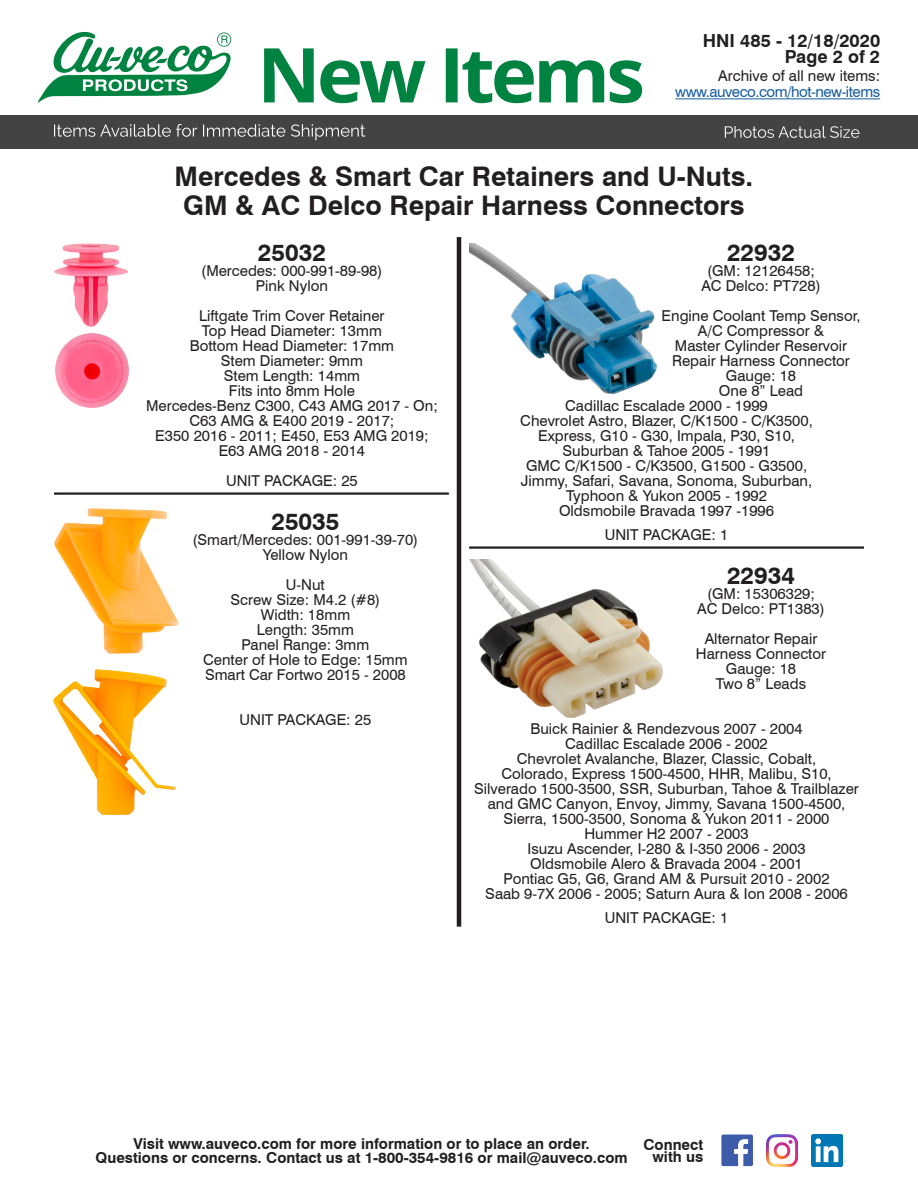
<style>
.page{position:relative;width:918px;height:1188px;background:#fff}
.page>*{position:absolute;margin:0;border:0;box-sizing:border-box;transform-origin:0 0}
.Header_18pt{font:700 27px "Swiss 721 BT";color:#231f20}
.head_2_indent{font:700 24px "Swiss 721 BT";color:#231f20}
.head__75_indent{font:700 24px "Swiss 721 BT";color:#231f20}
.head_1_indent{font:700 24px "Swiss 721 BT";color:#231f20}
.t1{font:700 18px "Swiss 721 BT";color:#231f20}
.body_center{font:15px/15px "Swiss 721 BT";color:#231f20;text-align:center}
.body__75_indent{font:15px/15px "Swiss 721 BT";color:#231f20;text-align:center}
.body_1_5_indent{font:15px/15px "Swiss 721 BT";color:#231f20;text-align:center}
.body_1_indent{font:15px "Swiss 721 BT";color:#231f20}
.t2{font:700 15px/13.5px "Swiss 721 BT";color:#231f20;text-align:center}
.t3{font:15px "Swiss 721 BT";letter-spacing:-.03em;color:#175d9e}
</style>
<div class="page">
<svg style="left:721px;top:1135px;width:32px;height:31px"></svg>
<img style="left:767px;top:1135px;width:31px;height:31px">
<img style="left:812px;top:1135px;width:34px;height:31px">
<div style="left:0;top:115px;width:918px;height:34px;background:#434343"></div>
<svg style="left:54px;top:124px;width:311px;height:16px"></svg>
<svg style="left:725px;top:126px;width:134px;height:12px"></svg>
<svg style="left:264px;top:48px;width:378px;height:55px"></svg>
<svg style="left:38px;top:32px;width:193px;height:71px"></svg>
<hr style="left:675px;top:98px;width:205px;height:1px;background:#175d9e">
<hr style="left:457px;top:237px;width:4px;height:690px;background:#231f20">
<hr style="left:54px;top:492px;width:395px;height:3px;background:#231f20">
<hr style="left:469px;top:546px;width:395px;height:3px;background:#231f20">
<img style="left:54px;top:243px;width:73px;height:84px">
<img style="left:55px;top:334px;width:73px;height:73px">
<img style="left:469px;top:243px;width:188px;height:150px">
<img style="left:469px;top:560px;width:194px;height:157px">
<img style="left:54px;top:509px;width:125px;height:144px">
<img style="left:54px;top:669px;width:122px;height:145px">
<p class="t1" style="left:703px;top:29px;width:179px">HNI 485 - 12/18/2020</p>
<p class="t1" style="left:785px;top:46px;width:97px">Page 2 of 2</p>
<p class="body_center" style="left:718px;top:68px;width:163px">Archive of all new items:</p>
<p class="t3" style="left:675px;top:83px;width:206px">www.auveco.com/hot-new-items</p>
<p class="Header_18pt" style="left:175px;top:160px;width:580px">Mercedes &amp; Smart Car Retainers and U-Nuts.</p>
<p class="Header_18pt" style="left:183px;top:189px;width:563px">GM &amp; AC Delco Repair Harness Connectors</p>
<p class="head__75_indent" style="left:258px;top:238px;width:70px">25032</p>
<p class="body__75_indent" style="left:201px;top:264px;width:183px">(Mercedes: 000-991-89-98)</p>
<p class="body__75_indent" style="left:256px;top:279px;width:74px">Pink Nylon</p>
<p class="body__75_indent" style="left:199px;top:309px;width:187px">Liftgate Trim Cover Retainer</p>
<p class="body__75_indent" style="left:202px;top:324px;width:182px">Top Head Diameter: 13mm</p>
<p class="body__75_indent" style="left:190px;top:339px;width:206px">Bottom Head Diameter: 17mm</p>
<p class="body__75_indent" style="left:221px;top:354px;width:144px">Stem Diameter: 9mm</p>
<p class="body__75_indent" style="left:224px;top:369px;width:138px">Stem Length: 14mm</p>
<p class="body__75_indent" style="left:229px;top:384px;width:127px">Fits into 8mm Hole</p>
<p class="body__75_indent" style="left:146px;top:399px;width:293px">Mercedes-Benz C300, C43 AMG 2017 - On;<br>C63 AMG &amp; E400 2019 - 2017;</p>
<p class="body__75_indent" style="left:155px;top:429px;width:275px">E350 2016 - 2011; E450, E53 AMG 2019;</p>
<p class="body__75_indent" style="left:219px;top:444px;width:148px">E63 AMG 2018 - 2014</p>
<p class="body__75_indent" style="left:226px;top:474px;width:133px">UNIT PACKAGE: 25</p>
<p class="head_1_indent" style="left:271px;top:507px;width:70px">25035</p>
<p class="body_1_indent" style="left:193px;top:531px;width:227px">(Smart/Mercedes: 001-991-39-70)</p>
<p class="body_1_indent" style="left:263px;top:546px;width:87px">Yellow Nylon</p>
<p class="body_1_indent" style="left:286px;top:576px;width:40px">U-Nut</p>
<p class="body_1_indent" style="left:231px;top:591px;width:151px">Screw Size: M4.2 (#8)</p>
<p class="body_1_indent" style="left:261px;top:606px;width:91px">Width: 18mm</p>
<p class="body_1_indent" style="left:257px;top:621px;width:99px">Length: 35mm</p>
<p class="body_1_indent" style="left:242px;top:636px;width:129px">Panel Range: 3mm</p>
<p class="body_1_indent" style="left:203px;top:651px;width:206px">Center of Hole to Edge: 15mm</p>
<p class="body_1_indent" style="left:205px;top:666px;width:202px">Smart Car Fortwo 2015 - 2008</p>
<p class="body_1_indent" style="left:240px;top:711px;width:133px">UNIT PACKAGE: 25</p>
<p class="head_2_indent" style="left:727px;top:238px;width:70px">22932</p>
<p class="body_1_5_indent" style="left:707px;top:264px;width:109px">(GM: 12126458;</p>
<p class="body_1_5_indent" style="left:701px;top:279px;width:121px">AC Delco: PT728)</p>
<p class="body_1_5_indent" style="left:662px;top:309px;width:200px">Engine Coolant Temp Sensor,<br>A/C Compressor &amp;</p>
<p class="body_1_5_indent" style="left:672px;top:339px;width:179px;text-align:left">Master Cylinder Reservoir<br>Repair Harness Connector</p>
<p class="body_1_5_indent" style="left:726px;top:369px;width:72px">Gauge: 18</p>
<p class="body_1_5_indent" style="left:719px;top:384px;width:86px">One 8” Lead</p>
<p class="body_center" style="left:565px;top:399px;width:204px">Cadillac Escalade 2000 - 1999</p>
<p class="body_center" style="left:520px;top:414px;width:294px">Chevrolet Astro, Blazer, C/K1500 - C/K3500,</p>
<p class="body_center" style="left:538px;top:429px;width:258px">Express, G10 - G30, Impala, P30, S10,</p>
<p class="body_center" style="left:563px;top:444px;width:209px">Suburban &amp; Tahoe 2005 - 1991</p>
<p class="body_center" style="left:526px;top:459px;width:283px">GMC C/K1500 - C/K3500, G1500 - G3500,</p>
<p class="body_center" style="left:521px;top:474px;width:293px">Jimmy, Safari, Savana, Sonoma, Suburban,</p>
<p class="body_center" style="left:566px;top:489px;width:202px">Typhoon &amp; Yukon 2005 - 1992</p>
<p class="body_center" style="left:559px;top:504px;width:217px">Oldsmobile Bravada 1997 -1996</p>
<p class="body_center" style="left:605px;top:528px;width:125px">UNIT PACKAGE: 1</p>
<p class="head_2_indent" style="left:727px;top:561px;width:70px">22934</p>
<p class="body_1_5_indent" style="left:707px;top:586px;width:109px">(GM: 15306329;</p>
<p class="body_1_5_indent" style="left:697px;top:601px;width:129px">AC Delco: PT1383)</p>
<p class="body_1_5_indent" style="left:705px;top:631px;width:114px">Alternator Repair</p>
<p class="body_1_5_indent" style="left:696px;top:646px;width:132px">Harness Connector</p>
<p class="body_1_5_indent" style="left:726px;top:661px;width:72px">Gauge: 18</p>
<p class="body_1_5_indent" style="left:716px;top:676px;width:92px">Two 8” Leads</p>
<p class="body_center" style="left:530px;top:721px;width:274px">Buick Rainier &amp; Rendezvous 2007 - 2004</p>
<p class="body_center" style="left:565px;top:736px;width:204px">Cadillac Escalade 2006 - 2002</p>
<p class="body_center" style="left:517px;top:751px;width:301px">Chevrolet Avalanche, Blazer, Classic, Cobalt,</p>
<p class="body_center" style="left:474px;top:766px;width:386px">Colorado, Express 1500-4500, HHR, Malibu, S10, Silverado 1500-3500, SSR, Suburban, Tahoe &amp; Trailblazer and GMC Canyon, Envoy, Jimmy, Savana 1500-4500, Sierra, 1500-3500, Sonoma &amp; Yukon 2011 - 2000</p>
<p class="body_center" style="left:584px;top:826px;width:166px">Hummer H2 2007 - 2003</p>
<p class="body_center" style="left:528px;top:841px;width:280px">Isuzu Ascender, I-280 &amp; I-350 2006 - 2003</p>
<p class="body_center" style="left:530px;top:856px;width:274px">Oldsmobile Alero &amp; Bravada 2004 - 2001</p>
<p class="body_center" style="left:504px;top:871px;width:327px">Pontiac G5, G6, Grand AM &amp; Pursuit 2010 - 2002</p>
<p class="body_center" style="left:485px;top:886px;width:364px">Saab 9-7X 2006 - 2005; Saturn Aura &amp; Ion 2008 - 2006</p>
<p class="body_center" style="left:605px;top:910px;width:125px">UNIT PACKAGE: 1</p>
<p class="t2" style="left:96px;top:1137px;width:534px">Visit www.auveco.com for more information or to place an order.<br>Questions or concerns. Contact us at 1-800-354-9816 or mail@auveco.com</p>
<p class="t2" style="left:643px;top:1139px;width:61px;line-height:12px;text-align:right">Connect with us</p>
</div>
